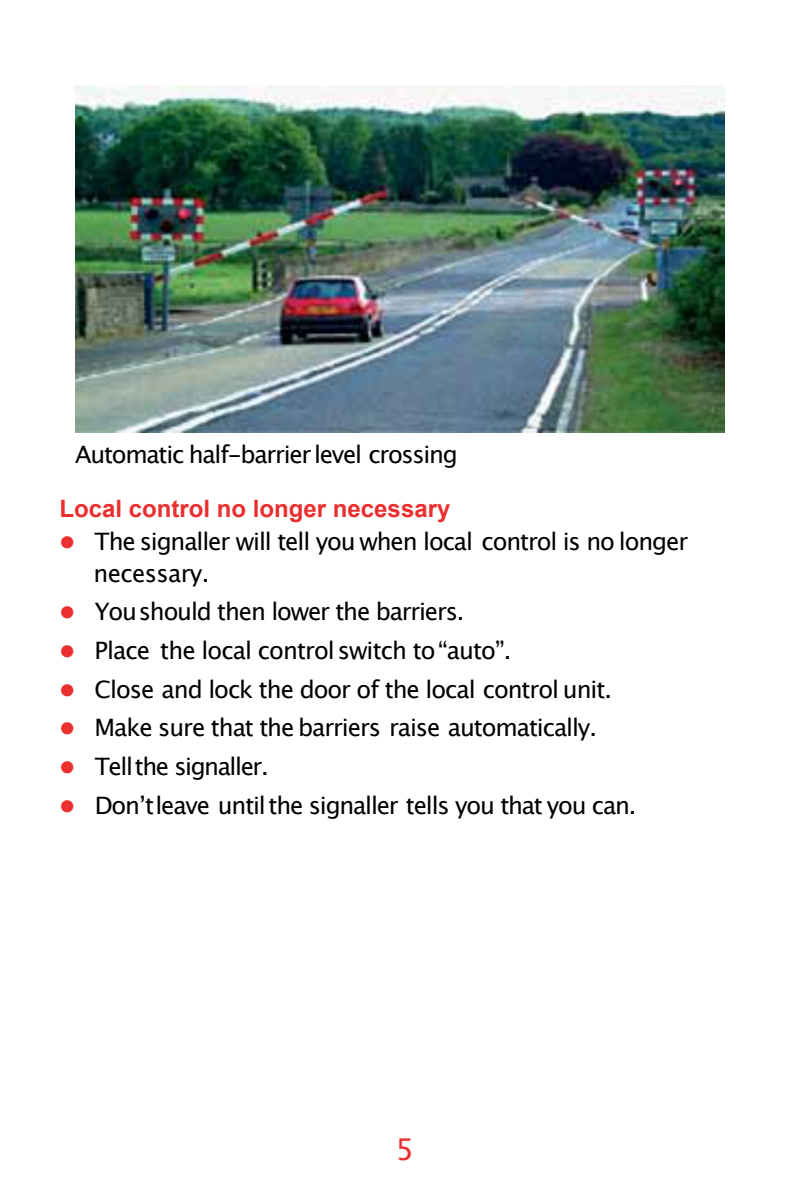
<style>
.page{position:relative;width:808px;height:1191px;background:#fff}
.page>*{position:absolute;margin:0;border:0;box-sizing:border-box;transform-origin:0 0}
.t1{font:30px "Lucida Grande";color:#eb2e2e}
.t2{font:24px/32.4px "Lucida Grande";letter-spacing:-.045em;color:#000}
.t3{font:700 24px "Arial";color:#eb2e2e}
.s1{color:#eb2e2e}
</style>
<div class="page">
<img style="left:76px;top:85px;width:648px;height:347px">
<p class="t2" style="left:75px;top:440px;width:384px">Automatic half-barrier level crossing</p>
<p class="t3" style="left:60px;top:500px;width:392px">Local control no longer necessary</p>
<p class="t2" style="left:94px;top:526px;width:596px;text-indent:-34px"><span class="s1">●</span> The signaller will tell you when local control is no longer necessary.</p>
<p class="t2" style="left:60px;top:597px;width:406px"><span class="s1">●</span> Youshould then lower the barriers.</p>
<p class="t2" style="left:60px;top:636px;width:453px"><span class="s1">●</span> Place the local control switch to“auto”.</p>
<p class="t2" style="left:60px;top:674px;width:554px"><span class="s1">●</span> Close and lock the door of the local control unit.</p>
<p class="t2" style="left:60px;top:713px;width:539px"><span class="s1">●</span> Make sure that the barriers raise automatically.</p>
<p class="t2" style="left:60px;top:752px;width:211px"><span class="s1">●</span> Tellthe signaller.</p>
<p class="t2" style="left:60px;top:790px;width:578px"><span class="s1">●</span> Donʼtleave until the signaller tells you that you can.</p>
<p class="t1" style="left:396px;top:1136px;width:20px">5</p>
</div>
